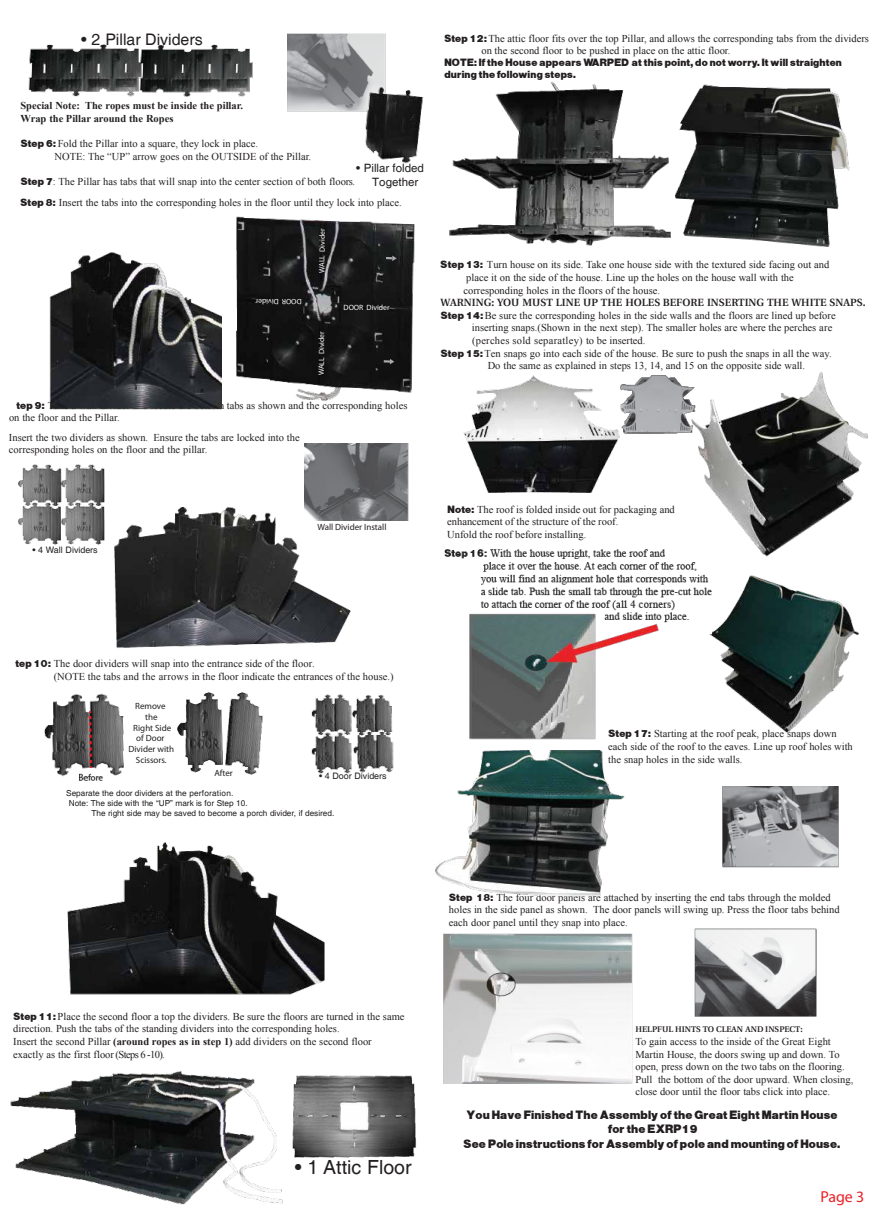
<style>
.page{position:relative;width:877px;height:1225px;background:#fff}
.page>*{position:absolute;margin:0;border:0;box-sizing:border-box;transform-origin:0 0}
.t1{font:19.5px "Helvetica";color:#231f20}
.t2{font:15.98px "Helvetica";color:#231f20}
.t3{font:15.9px "Myriad Pro";color:#ed1d24}
.t4{font:12.08px/14.5px "Alpist";color:#231f20;text-align:center}
.t5{font:11.48px/13.8px "Helvetica";color:#231f20}
.t6{font:10.5px/12.6px "Times New Roman";color:#231f20}
.t7{font:10.5px/12.6px "Alpist";color:#231f20}
.t8{font:700 10.5px/12.6px "Times New Roman";color:#231f20}
.t9{font:600 10.5px "Utopia";color:#231f20}
.t10{font:10.5px "Times New Roman";letter-spacing:.025em;color:#231f20}
.t11{font:9px/10.8px "Myriad Pro";color:#231f20;text-align:center}
.t12{font:8.93px "Helvetica";color:#231f20}
.t13{font:8.25px "Helvetica";color:#231f20}
.t14{font:600 8.25px "Utopia";color:#231f20}
.t15{font:7.65px "Myriad Pro";letter-spacing:-.005em;color:#fff}
.s1{font-family:"Alpist"}
.s2{font-weight:700}
</style>
<div class="page">
<img style="left:694px;top:786px;width:145px;height:231px">
<img style="left:49px;top:252px;width:173px;height:158px">
<img style="left:44px;top:693px;width:80px;height:88px">
<img style="left:194px;top:692px;width:69px;height:83px">
<img style="left:177px;top:692px;width:46px;height:80px">
<svg style="left:88px;top:711px;width:5px;height:57px"></svg>
<img style="left:114px;top:506px;width:187px;height:142px">
<img style="left:67px;top:842px;width:257px;height:153px">
<img style="left:18px;top:464px;width:87px;height:81px">
<img style="left:10px;top:1071px;width:272px;height:134px">
<img style="left:236px;top:216px;width:65px;height:183px">
<img style="left:292px;top:1075px;width:125px;height:83px">
<img style="left:28px;top:44px;width:110px;height:53px">
<img style="left:138px;top:44px;width:115px;height:53px">
<img style="left:435px;top:818px;width:173px;height:79px">
<img style="left:315px;top:745px;width:455px;height:73px">
<img style="left:443px;top:933px;width:189px;height:150px">
<img style="left:301px;top:33px;width:567px;height:712px">
<h2 class="t2" style="left:81px;top:30px;width:123px">• 2 Pillar Dividers</h2>
<p class="t8" style="left:20px;top:99px;width:224px">Special Note: The ropes must be inside the pillar.<br>Wrap the Pillar around the Ropes</p>
<p class="t6" style="left:55px;top:137px;width:258px;text-indent:-34px"><span class="s1">Step 6:</span> Fold the Pillar into a square, they lock in place.<br>NOTE: The “UP” arrow goes on the OUTSIDE of the Pillar.</p>
<p class="t6" style="left:20px;top:170px;width:383px;line-height:21.2px"><span class="s1">Step 7</span>: The Pillar has tabs that will snap into the center section of both floors.<br><span class="s1">Step 8:</span> Insert the tabs into the corresponding holes in the floor until they lock into place.</p>
<p class="t5" style="left:372px;top:162px;width:53px;text-indent:-16px">• Pillar folded<br>Together</p>
<p class="t15" style="left:302px;top:306px;width:48px;rotate:-180deg">DOOR Divider</p>
<p class="t15" style="left:317px;top:273px;width:46px;rotate:-90deg">WA LL Divid re</p>
<p class="t15" style="left:317px;top:375px;width:46px;rotate:-90deg">WA LL Divid re</p>
<p class="t15" style="left:344px;top:302px;width:48px">DOOR Divider</p>
<p class="t6" style="left:9px;top:399px;width:400px;text-indent:7px"><span class="s1">tep 9:</span> Take a wall divider and locate the bottom tabs as shown and the corresponding holes on the floor and the Pillar.</p>
<p class="t6" style="left:9px;top:431px;width:292px">Insert the two dividers as shown. Ensure the tabs are locked into the corresponding holes on the floor and the pillar.</p>
<p class="t6" style="left:481px;top:32px;width:389px;text-indent:-37px"><span class="s1">Step 12:</span> The attic floor fits over the top Pillar, and allows the corresponding tabs from the dividers on the second floor to be pushed in place on the attic floor.</p>
<p class="t7" style="left:444px;top:56px;width:399px">NOTE: If the House appears WARPED at this point, do not worry. It will straighten during the following steps.</p>
<p class="t6" style="left:463px;top:258px;width:367px;text-indent:-23px"><span class="s1">Step 13:</span> Turn house on its side. Take one house side with the textured side facing out and place it on the side of the house. Line up the holes on the house wall with the corresponding holes in the floors of the house.</p>
<p class="t9" style="left:440px;top:297px;width:427px">WARNING: YOU MUST LINE UP THE HOLES BEFORE INSERTING THE WHITE SNAPS.</p>
<p class="t6" style="left:440px;top:309px;width:397px"><span class="s1">Step 14:</span> Be sure the corresponding holes in the side walls and the floors are lined up before</p>
<p class="t6" style="left:472px;top:321px;width:362px">inserting snaps.(Shown in the next step). The smaller holes are where the perches are</p>
<p class="t10" style="left:472px;top:333px;width:175px">(perches sold separatley) to be inserted.</p>
<p class="t6" style="left:440px;top:347px;width:393px"><span class="s1">Step 15:</span> Ten snaps go into each side of the house. Be sure to push the snaps in all the way.</p>
<p class="t6" style="left:488px;top:359px;width:319px">Do the same as explained in steps 13, 14, and 15 on the opposite side wall.</p>
<p class="t12" style="left:32px;top:544px;width:67px">• 4 Wall Dividers</p>
<p class="t11" style="left:317px;top:521px;width:71px">Wall Divider Install</p>
<p class="t6" style="left:447px;top:502px;width:229px"><span class="s1">Note:</span> The roof is folded inside out for packaging and enhancement of the structure of the roof.<br>Unfold the roof before installing.</p>
<p class="t6" style="left:54px;top:657px;width:341px;text-indent:-39px"><span class="s1">tep 10:</span> The door dividers will snap into the entrance side of the floor.<br>(NOTE the tabs and the arrows in the floor indicate the entrances of the house.)</p>
<p class="t11" style="left:128px;top:700px;width:47px">Remove<br>the<br>Right Side of Door<br>Divider with<br>Scissors.</p>
<p class="t11" style="left:214px;top:767px;width:20px">After</p>
<p class="t12" style="left:319px;top:770px;width:69px">• 4 Door Dividers</p>
<p class="t13" style="left:66px;top:788px;width:169px">Separate the door dividers at the perforation.</p>
<p class="t13" style="left:69px;top:798px;width:180px">Note: The side with the “UP” mark is for Step 10.</p>
<p class="t13" style="left:91px;top:808px;width:244px">The right side may be saved to become a porch divider, if desired.</p>
<p class="t6" style="left:13px;top:1010px;width:393px"><span class="s1">Step 11:</span> Place the second floor a top the dividers. Be sure the floors are turned in the same direction. Push the tabs of the standing dividers into the corresponding holes.<br>Insert the second Pillar <span class="s2">(around ropes as in step 1)</span> add dividers on the second floor exactly as the first floor(Steps 6 -10).</p>
<h1 class="t1" style="left:295px;top:1156px;width:118px">• 1 Attic Floor</h1>
<p class="t6" style="left:608px;top:727px;width:246px"><span class="s1">Step 17:</span> Starting at the roof peak, place snaps down each side of the roof to the eaves. Line up roof holes with the snap holes in the side walls.</p>
<p class="t6" style="left:449px;top:891px;width:392px"><span class="s1">Step 18:</span> The four door panels are attached by inserting the end tabs through the molded holes in the side panel as shown. The door panels will swing up. Press the floor tabs behind each door panel until they snap into place.</p>
<p class="t14" style="left:635px;top:1025px;width:169px">HELPFUL HINTS TO CLEAN AND INSPECT:</p>
<p class="t6" style="left:635px;top:1035px;width:219px">To gain access to the inside of the Great Eight Martin House, the doors swing up and down. To open, press down on the two tabs on the flooring.<br>Pull the bottom of the door upward. When closing, close door until the floor tabs click into place.</p>
<p class="t4" style="left:463px;top:1107px;width:378px">You Have Finished The Assembly of the Great Eight Martin House for the EXRP19<br>See Pole instructions for Assembly of pole and mounting of House.</p>
<h3 class="t3" style="left:820px;top:1187px;width:46px">Page 3</h3>
</div>
